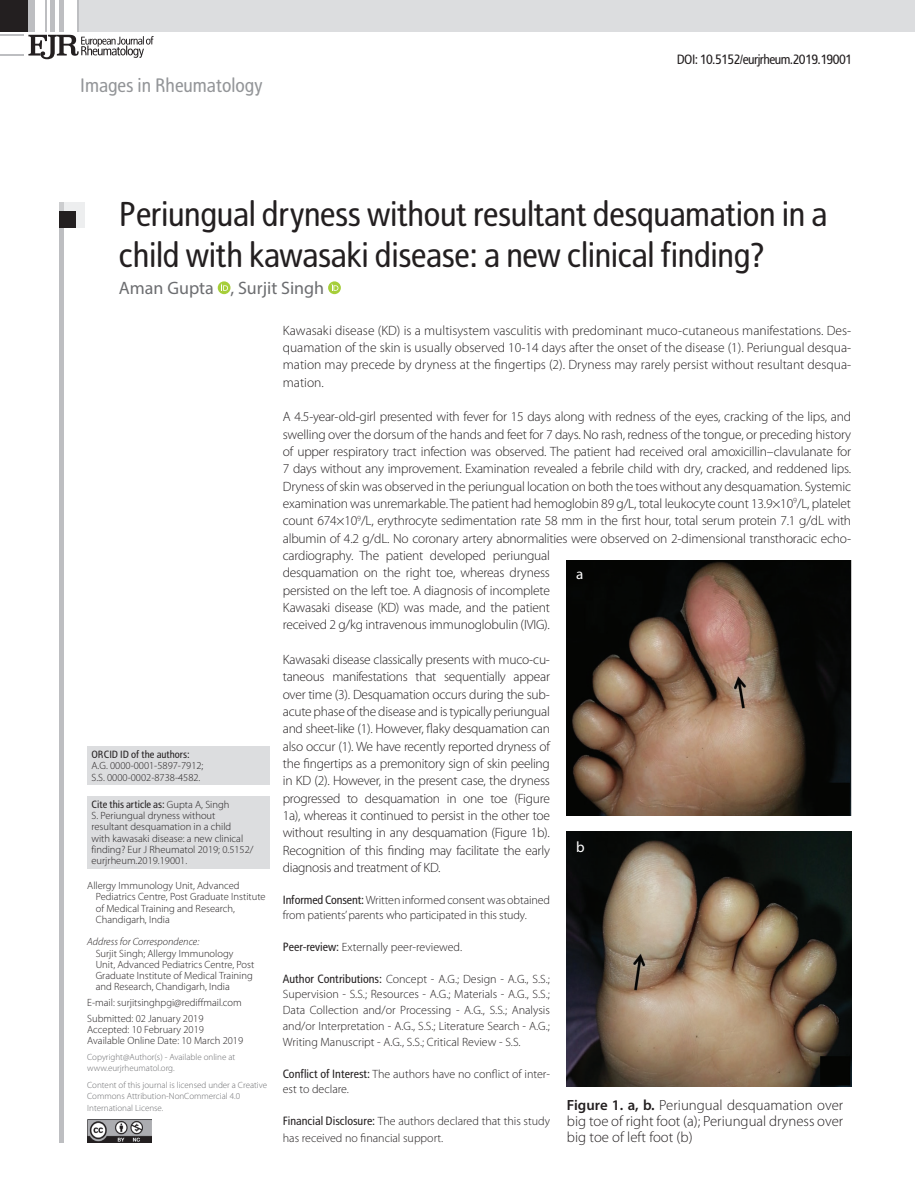
<style>
.page{position:relative;width:915px;height:1191px;background:#fff}
.page>*{position:absolute;margin:0;border:0;box-sizing:border-box;transform-origin:0 0}
.t1{font:34.5px/41.4px "Rotokas";letter-spacing:-.01em;color:#231f20}
.t2{font:19.5px "Rotokas";color:#939598}
.t3{font:18px "Myriad Pro";color:#6c6d70}
.t4{font:15px "Myriad Pro";color:#fff}
.t5{font:300 14.85px/16.4px "Myriad Pro";color:#231f20;text-align:justify}
.t6{font:300 13.5px/17.2px "Myriad Pro";letter-spacing:-.015em;color:#231f20;text-align:justify}
.t7{font:13.5px "Rotokas";letter-spacing:-.04em;color:#231f20}
.t8{font:300 12px/15.8px "Myriad Pro";color:#231f20}
.t9{font:300 10.5px/11.2px "Myriad Pro";color:#231f20}
.t10{font:italic 300 10.5px "Myriad Pro";color:#231f20}
.t11{font:10.5px "Rotokas";color:#231f20}
.t12{font:300 9px/11.2px "Myriad Pro";color:#6c6d70}
.s1{font-family:"Rotokas";font-weight:400}
.s2{font-weight:600}
</style>
<div class="page">
<div style="left:78px;top:0;width:836px;height:31px;background:#dcdddf"></div>
<hr style="left:78px;top:0;width:1px;height:31px;background:#bdbec1">
<div style="left:0;top:0;width:31px;height:31px;background:#231f20"></div>
<div style="left:28px;top:0;width:7px;height:31px;background:#bdbec1"></div>
<hr style="left:45px;top:0;width:2px;height:31px;background:#bdbec1">
<div style="left:50px;top:0;width:5px;height:31px;background:#bdbec1"></div>
<div style="left:59px;top:0;width:5px;height:31px;background:#bdbec1"></div>
<svg style="left:0;top:35px;width:154px;height:24px"></svg>
<div style="left:218px;top:281px;width:12px;height:13px;background:#a6ce39;border-radius:50%"></div>
<svg style="left:221px;top:284px;width:7px;height:7px"></svg>
<svg style="left:328px;top:281px;width:13px;height:13px"></svg>
<svg style="left:331px;top:284px;width:7px;height:7px"></svg>
<div style="left:59px;top:202px;width:5px;height:940px;background:#bdbec1"></div>
<svg style="left:59px;top:202px;width:26px;height:26px"></svg>
<div style="left:59px;top:211px;width:17px;height:17px;background:#231f20"></div>
<div style="left:87px;top:795px;width:182px;height:73px;background:#dcdddf"></div>
<div style="left:87px;top:746px;width:182px;height:39px;background:#dcdddf"></div>
<img style="left:87px;top:1119px;width:65px;height:23px">
<img style="left:566px;top:831px;width:284px;height:255px">
<img style="left:566px;top:560px;width:284px;height:255px">
<p class="t2" style="left:80px;top:73px;width:183px">Images in Rheumatology</p>
<p class="t7" style="left:676px;top:51px;width:177px">DOI: 10.5152/eurjrheum.2019.19001</p>
<p class="t1" style="left:119px;top:192px;width:709px">Periungual dryness without resultant desquamation in a child with kawasaki disease: a new clinical finding?</p>
<p class="t3" style="left:119px;top:277px;width:207px">Aman Gupta , Surjit Singh</p>
<p class="t11" style="left:91px;top:748px;width:100px">ORCID ID of the authors:</p>
<p class="t9" style="left:91px;top:760px;width:113px">A.G. 0000-0001-5897-7912;</p>
<p class="t9" style="left:91px;top:771px;width:110px">S.S. 0000-0002-8738-4582.</p>
<p class="t9" style="left:91px;top:798px;width:163px"><span class="s1">Cite this article as:</span> Gupta A, Singh<br>S. Periungual dryness without resultant desquamation in a child<br>with kawasaki disease: a new clinical finding? Eur J Rheumatol 2019; 0.5152/ eurjrheum.2019.19001.</p>
<p class="t9" style="left:96px;top:880px;width:171px;text-indent:-9px">Allergy Immunology Unit, Advanced Pediatrics Centre, Post Graduate Institute of Medical Training and Research, Chandigarh, India</p>
<p class="t10" style="left:87px;top:935px;width:114px">Address for Correspondence:</p>
<p class="t9" style="left:96px;top:947px;width:160px">Surjit Singh; Allergy Immunology Unit, Advanced Pediatrics Centre, Post Graduate Institute of Medical Training and Research, Chandigarh, India</p>
<p class="t9" style="left:87px;top:997px;width:156px">E-mail: surjitsinghpgi@rediffmail.com</p>
<p class="t9" style="left:87px;top:1012px;width:118px">Submitted: 02 January 2019</p>
<p class="t9" style="left:87px;top:1024px;width:118px">Accepted: 10 February 2019</p>
<p class="t9" style="left:87px;top:1035px;width:157px">Available Online Date: 10 March 2019</p>
<p class="t12" style="left:87px;top:1051px;width:149px">Copyright@Author(s) - Available online at</p>
<p class="t12" style="left:87px;top:1062px;width:89px">www.eurjrheumatol.org.</p>
<p class="t12" style="left:87px;top:1079px;width:181px">Content of this journal is licensed under a Creative<br>Commons Attribution-NonCommercial 4.0<br>International License.</p>
<p class="t6" style="left:283px;top:321px;width:569px">Kawasaki disease (KD) is a multisystem vasculitis with predominant muco-cutaneous manifestations. Des&shy;quamation of the skin is usually observed 10-14 days after the onset of the disease (1). Periungual desqua&shy;mation may precede by dryness at the fingertips (2). Dryness may rarely persist without resultant desqua&shy;mation.</p>
<p class="t6" style="left:283px;top:408px;width:569px;text-align:left">A 4.5-year-old-girl presented with fever for 15 days along with redness of the eyes, cracking of the lips, and swelling over the dorsum of the hands and feet for 7 days. No rash, redness of the tongue, or preceding history of upper respiratory tract infection was observed. The patient had received oral amoxicillin–clavulanate for 7 days without any improvement. Examination revealed a febrile child with dry, cracked, and reddened lips.<br>Dryness of skin was observed in the periungual location on both the toes without any desquamation. Systemic examination was unremarkable. The patient had hemoglobin 89 g/L, total leukocyte count 13.9×10<sup>9</sup>/L, platelet count 674×10<sup>9</sup>/L, erythrocyte sedimentation rate 58 mm in the first hour, total serum protein 7.1 g/dL with albumin of 4.2 g/dL. No coronary artery abnormalities were observed on 2-dimensional transthoracic echo&shy;cardiography. The patient developed periungual<br>desquamation on the right toe, whereas dryness<br>persisted on the left toe. A diagnosis of incomplete<br>Kawasaki disease (KD) was made, and the patient<br>received 2 g/kg intravenous immunoglobulin (IVIG).</p>
<p class="t6" style="left:283px;top:650px;width:268px">Kawasaki disease classically presents with muco-cu&shy;taneous manifestations that sequentially appear over time (3). Desquamation occurs during the sub&shy;acute phase of the disease and is typically periungual and sheet-like (1). However, flaky desquamation can also occur (1). We have recently reported dryness of the fingertips as a premonitory sign of skin peeling in KD (2). However, in the present case, the dryness progressed to desquamation in one toe (Figure 1a), whereas it continued to persist in the other toe without resulting in any desquamation (Figure 1b).<br>Recognition of this finding may facilitate the early diagnosis and treatment of KD.</p>
<p class="t8" style="left:283px;top:891px;width:268px"><span class="s1">Informed Consent:</span> Written informed consent was obtained from patients’ parents who participated in this study.</p>
<p class="t8" style="left:283px;top:939px;width:181px"><span class="s1">Peer-review:</span> Externally peer-reviewed.</p>
<p class="t8" style="left:283px;top:970px;width:268px;text-align:justify"><span class="s1">Author Contributions:</span> Concept - A.G.; Design - A.G., S.S.; Supervision - S.S.; Resources - A.G.; Materials - A.G., S.S.; Data Collection and/or Processing - A.G., S.S.; Analysis and/or Interpretation - A.G., S.S.; Literature Search - A.G.; Writing Manuscript - A.G., S.S.; Critical Review - S.S.</p>
<p class="t8" style="left:283px;top:1065px;width:268px"><span class="s1">Conflict of Interest:</span> The authors have no conflict of inter&shy;est to declare.</p>
<p class="t8" style="left:283px;top:1112px;width:268px;line-height:17.2px"><span class="s1">Financial Disclosure:</span> The authors declared that this study has received no financial support.</p>
<p class="t4" style="left:576px;top:565px;width:9px">a</p>
<p class="t4" style="left:576px;top:838px;width:10px">b</p>
<p class="t5" style="left:566px;top:1096px;width:278px"><span class="s2">Figure 1. a, b.</span> Periungual desquamation over big toe of right foot (a); Periungual dryness over big toe of left foot (b)</p>
</div>
